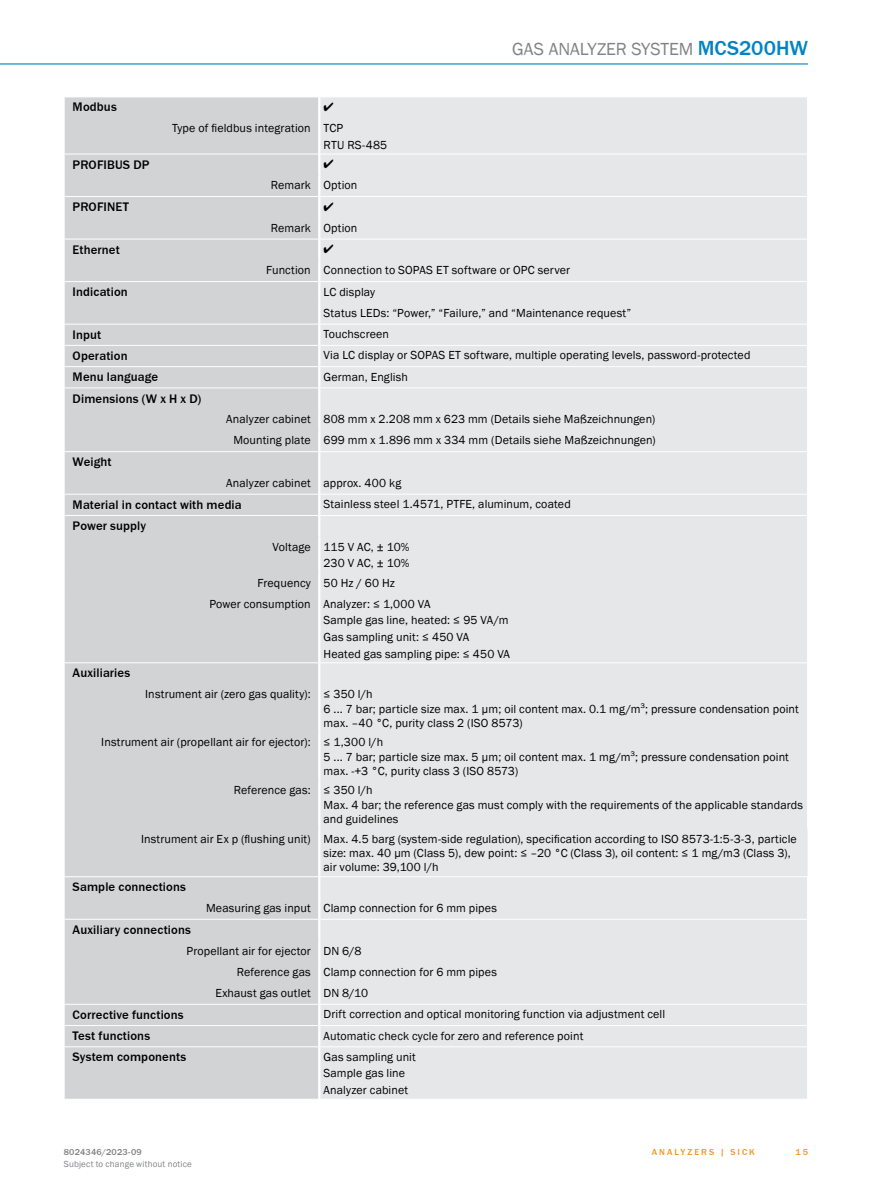
<style>
.page{position:relative;width:893px;height:1188px;background:#fff}
.page>*{position:absolute;margin:0;border:0;box-sizing:border-box;transform-origin:0 0}
.t1{font:18px "SICK Franklin";letter-spacing:-.005em;color:#808285}
.t2{font:500 12.75px "SICK Franklin";letter-spacing:.01em;color:#000}
.t3{font:12px/14.4px "SICK Franklin";letter-spacing:.01em;color:#000}
.t4{font:12px "SICK Symbols OT";color:#000}
.t5{font:9px "SICK Franklin";letter-spacing:.02em;color:#808285}
.t6{font:500 9px "SICK Franklin";letter-spacing:.225em;color:#f7941e}
.t7{font:500 9px "SICK Franklin";letter-spacing:.02em;color:#808285}
.s1{font-weight:500;font-size:21px;color:#0083c5}
</style>
<div class="page">
<div style="left:65px;top:98px;width:253px;height:1001px;background:#d1d3d4"></div>
<div style="left:320px;top:98px;width:487px;height:1001px;background:#e6e7e8"></div>
<hr style="left:65px;top:281px;width:253px;height:1px;background:#fff">
<hr style="left:320px;top:281px;width:487px;height:1px;background:#fff">
<hr style="left:65px;top:324px;width:253px;height:1px;background:#fff">
<hr style="left:320px;top:324px;width:487px;height:1px;background:#fff">
<hr style="left:65px;top:345px;width:253px;height:1px;background:#fff">
<hr style="left:320px;top:345px;width:487px;height:1px;background:#fff">
<hr style="left:65px;top:366px;width:253px;height:1px;background:#fff">
<hr style="left:320px;top:366px;width:487px;height:1px;background:#fff">
<hr style="left:65px;top:388px;width:253px;height:1px;background:#fff">
<hr style="left:320px;top:388px;width:487px;height:1px;background:#fff">
<hr style="left:65px;top:494px;width:253px;height:1px;background:#fff">
<hr style="left:320px;top:494px;width:487px;height:1px;background:#fff">
<hr style="left:65px;top:1025px;width:253px;height:1px;background:#fff">
<hr style="left:320px;top:1025px;width:487px;height:1px;background:#fff">
<hr style="left:65px;top:1046px;width:253px;height:1px;background:#fff">
<hr style="left:320px;top:1046px;width:487px;height:1px;background:#fff">
<svg style="left:64px;top:97px;width:1px;height:21px"></svg>
<hr style="left:65px;top:154px;width:253px;height:1px;background:#fff">
<hr style="left:320px;top:154px;width:487px;height:1px;background:#fff">
<hr style="left:65px;top:196px;width:253px;height:1px;background:#fff">
<hr style="left:320px;top:196px;width:487px;height:1px;background:#fff">
<hr style="left:65px;top:239px;width:253px;height:1px;background:#fff">
<hr style="left:320px;top:239px;width:487px;height:1px;background:#fff">
<hr style="left:65px;top:451px;width:254px;height:1px;background:#fff">
<hr style="left:319px;top:451px;width:488px;height:1px;background:#fff">
<hr style="left:65px;top:515px;width:253px;height:1px;background:#fff">
<svg style="left:64px;top:154px;width:1px;height:383px"></svg>
<hr style="left:320px;top:515px;width:487px;height:1px;background:#fff">
<svg style="left:64px;top:573px;width:1px;height:21px"></svg>
<hr style="left:65px;top:662px;width:253px;height:1px;background:#fff">
<svg style="left:64px;top:663px;width:1px;height:21px"></svg>
<hr style="left:320px;top:662px;width:487px;height:1px;background:#fff">
<hr style="left:65px;top:876px;width:253px;height:1px;background:#fff">
<hr style="left:320px;top:876px;width:487px;height:1px;background:#fff">
<hr style="left:65px;top:919px;width:253px;height:1px;background:#fff">
<hr style="left:320px;top:919px;width:487px;height:1px;background:#fff">
<svg style="left:64px;top:877px;width:1px;height:170px"></svg>
<hr style="left:65px;top:1004px;width:254px;height:1px;background:#fff">
<hr style="left:319px;top:1004px;width:488px;height:1px;background:#fff">
<hr style="left:0;top:63px;width:808px;height:2px;background:#0083c5">
<h1 class="t1" style="left:512px;top:38px;width:297px">Gas analyzer System <span class="s1">MCS200HW</span></h1>
<p class="t2" style="left:73px;top:99px;width:46px">Modbus</p>
<p class="t4" style="left:324px;top:102px;width:12px">●</p>
<p class="t3" style="left:324px;top:120px;width:65px;line-height:16.5px;text-indent:-151px">Type of fieldbus integration TCP<br>RTU RS-485</p>
<p class="t2" style="left:73px;top:157px;width:78px">PROFIBUS DP</p>
<p class="t4" style="left:324px;top:159px;width:12px">●</p>
<p class="t3" style="left:271px;top:178px;width:88px">Remark Option</p>
<p class="t2" style="left:73px;top:199px;width:58px">PROFINET</p>
<p class="t4" style="left:324px;top:201px;width:12px">●</p>
<p class="t3" style="left:271px;top:221px;width:88px">Remark Option</p>
<p class="t2" style="left:73px;top:242px;width:49px">Ethernet</p>
<p class="t4" style="left:324px;top:244px;width:12px">●</p>
<p class="t3" style="left:266px;top:263px;width:305px">Function Connection to SOPAS ET software or OPC server</p>
<p class="t2" style="left:73px;top:284px;width:57px">Indication</p>
<p class="t3" style="left:324px;top:281px;width:309px;line-height:21.3px">LC display<br>Status LEDs: “Power,” “Failure,” and “Maintenance request”</p>
<p class="t2" style="left:73px;top:327px;width:30px">Input</p>
<p class="t3" style="left:324px;top:327px;width:67px">Touchscreen</p>
<p class="t2" style="left:73px;top:348px;width:56px">Operation</p>
<p class="t3" style="left:324px;top:348px;width:428px">Via LC display or SOPAS ET software, multiple operating levels, password-protected</p>
<p class="t2" style="left:73px;top:369px;width:87px">Menu language</p>
<p class="t3" style="left:324px;top:370px;width:86px">German, English</p>
<p class="t2" style="left:73px;top:390px;width:130px">Dimensions (W x H x D)</p>
<p class="t3" style="left:226px;top:409px;width:431px;line-height:21.3px;text-align:right">Analyzer cabinet 808 mm x 2.208 mm x 623 mm (Details siehe Maßzeichnungen)<br>Mounting plate 699 mm x 1.896 mm x 334 mm (Details siehe Maßzeichnungen)</p>
<p class="t2" style="left:73px;top:454px;width:41px">Weight</p>
<p class="t3" style="left:226px;top:476px;width:177px">Analyzer cabinet approx. 400 kg</p>
<p class="t2" style="left:73px;top:497px;width:171px">Material in contact with media</p>
<p class="t3" style="left:324px;top:497px;width:249px">Stainless steel 1.4571, PTFE, aluminum, coated</p>
<p class="t2" style="left:73px;top:518px;width:75px">Power supply</p>
<p class="t3" style="left:273px;top:539px;width:138px;line-height:16.5px;text-align:right">Voltage 115 V AC, ± 10%<br>230 V AC, ± 10%</p>
<p class="t3" style="left:209px;top:572px;width:223px;line-height:21.3px;text-indent:48px">Frequency 50 Hz / 60 Hz<br>Power consumption Analyzer: ≤ 1,000 VA</p>
<p class="t3" style="left:324px;top:612px;width:188px;line-height:16.5px">Sample gas line, heated: ≤ 95 VA/m<br>Gas sampling unit: ≤ 450 VA<br>Heated gas sampling pipe: ≤ 450 VA</p>
<p class="t2" style="left:73px;top:665px;width:59px">Auxiliaries</p>
<p class="t3" style="left:324px;top:687px;width:477px;text-indent:-178px">Instrument air (zero gas quality): ≤ 350 l/h<br>6 ... 7 bar; particle size max. 1 µm; oil content max. 0.1 mg/m³; pressure condensation point max. –40 °C, purity class 2 (ISO 8573)</p>
<p class="t3" style="left:324px;top:735px;width:467px;text-indent:-222px">Instrument air (propellant air for ejector): ≤ 1,300 l/h<br>5 ... 7 bar; particle size max. 5 µm; oil content max. 1 mg/m³; pressure condensation point max. -+3 °C, purity class 3 (ISO 8573)</p>
<p class="t3" style="left:324px;top:783px;width:481px;text-indent:-90px">Reference gas: ≤ 350 l/h<br>Max. 4 bar; the reference gas must comply with the requirements of the applicable standards and guidelines</p>
<p class="t3" style="left:324px;top:832px;width:475px;text-indent:-183px">Instrument air Ex p (flushing unit) Max. 4.5 barg (system-side regulation), specification according to ISO 8573-1:5-3-3, particle size: max. 40 μm (Class 5), dew point: ≤ –20 °C (Class 3), oil content: ≤ 1 mg/m3 (Class 3), air volume: 39,100 l/h</p>
<p class="t2" style="left:73px;top:879px;width:115px">Sample connections</p>
<p class="t3" style="left:206px;top:901px;width:292px">Measuring gas input Clamp connection for 6 mm pipes</p>
<p class="t2" style="left:73px;top:922px;width:120px">Auxiliary connections</p>
<p class="t3" style="left:187px;top:944px;width:176px">Propellant air for ejector DN 6/8</p>
<p class="t3" style="left:237px;top:965px;width:262px">Reference gas Clamp connection for 6 mm pipes</p>
<p class="t3" style="left:215px;top:986px;width:154px">Exhaust gas outlet DN 8/10</p>
<p class="t2" style="left:73px;top:1007px;width:113px">Corrective functions</p>
<p class="t3" style="left:324px;top:1007px;width:343px">Drift correction and optical monitoring function via adjustment cell</p>
<p class="t2" style="left:73px;top:1028px;width:79px">Test functions</p>
<p class="t3" style="left:324px;top:1029px;width:261px">Automatic check cycle for zero and reference point</p>
<p class="t2" style="left:73px;top:1049px;width:115px">System components</p>
<p class="t3" style="left:324px;top:1049px;width:94px;line-height:16.5px">Gas sampling unit<br>Sample gas line<br>Analyzer cabinet</p>
<p class="t7" style="left:64px;top:1146px;width:80px">8024346/2023-09</p>
<p class="t6" style="left:652px;top:1146px;width:104px">Analyzers | SICK</p>
<p class="t5" style="left:64px;top:1159px;width:130px">Subject to change without notice</p>
<p class="t6" style="left:796px;top:1146px;width:14px">15</p>
</div>
